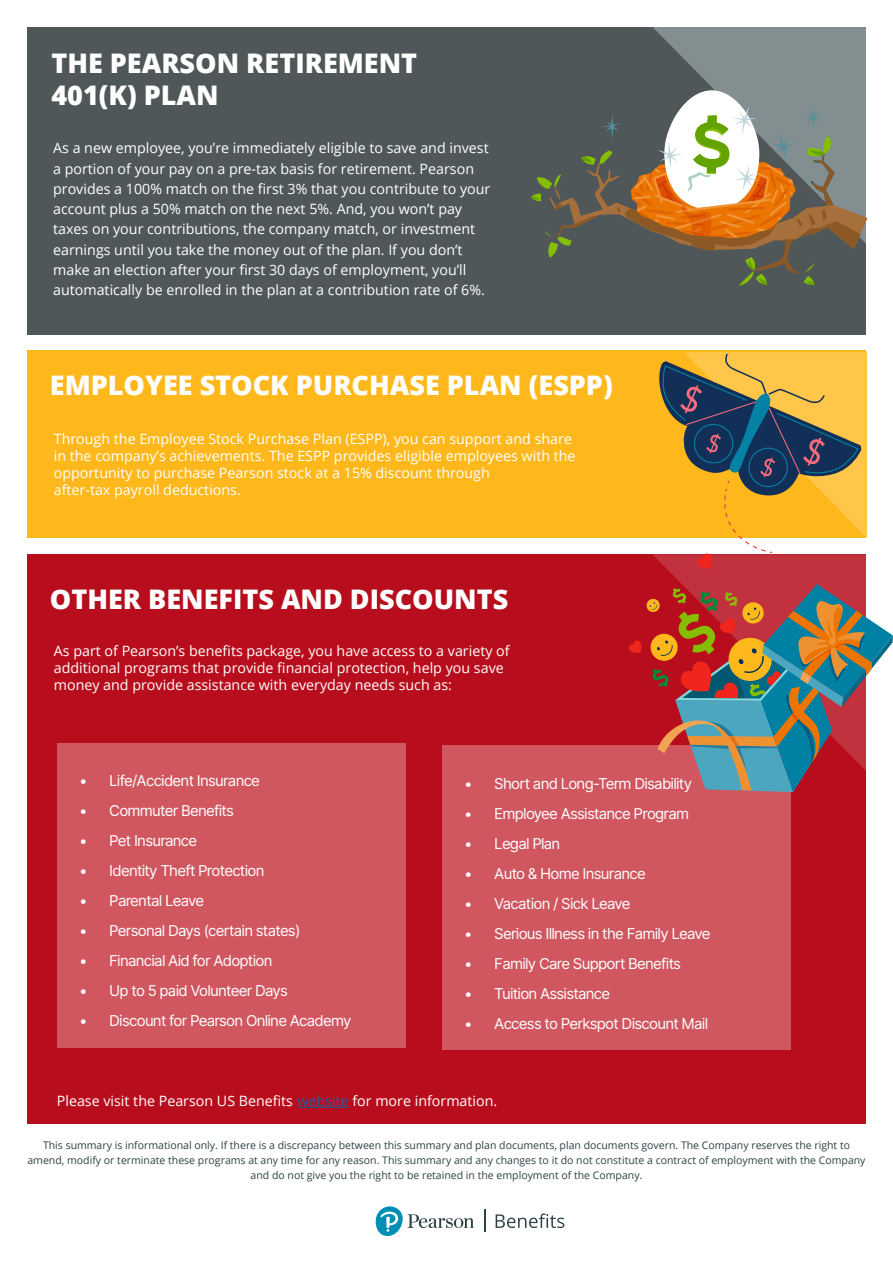
<style>
.page{position:relative;width:893px;height:1263px;background:#fff}
.page>*{position:absolute;margin:0;border:0;box-sizing:border-box;transform-origin:0 0}
.t1{font:800 27px/32.4px "Open Sans";color:#fff}
.t2{font:15px "Inter";letter-spacing:-.05em;color:#fff}
.t3{font:14.25px/20.2px "Open Sans";color:#fff}
.t4{font:10.5px/15px "Open Sans";color:#2d4245;text-align:center}
.s1{color:#215e9e}
</style>
<div class="page">
<div style="left:27px;top:351px;width:839px;height:187px;background:#ffb81c"></div>
<div style="left:27px;top:554px;width:839px;height:569px;background:#b80d1c"></div>
<div style="left:27px;top:27px;width:839px;height:308px;background:#505759"></div>
<svg style="left:653px;top:27px;width:213px;height:63px;background:#7a8586"></svg>
<svg style="left:484px;top:1210px;width:1px;height:22px"></svg>
<svg style="left:496px;top:1213px;width:68px;height:15px"></svg>
<svg style="left:375px;top:1206px;width:99px;height:30px"></svg>
<svg style="left:531px;top:90px;width:336px;height:196px"></svg>
<svg style="left:653px;top:554px;width:213px;height:30px;background:#c02d3a"></svg>
<div style="left:57px;top:743px;width:348px;height:305px;background:#d05660"></div>
<div style="left:442px;top:745px;width:348px;height:305px;background:#d05660"></div>
<svg style="left:629px;top:584px;width:264px;height:208px"></svg>
<hr style="left:297px;top:1107px;width:52px;height:1px;background:#215e9e">
<svg style="left:656px;top:352px;width:211px;height:217px"></svg>
<h1 class="t1" style="left:51px;top:45px;width:367px">THE PEARSON RETIREMENT<br>401(K) PLAN</h1>
<p class="t3" style="left:53px;top:138px;width:439px">As a new employee, you’re immediately eligible to save and invest a portion of your pay on a pre-tax basis for retirement. Pearson provides a 100% match on the first 3% that you contribute to your account plus a 50% match on the next 5%. And, you won’t pay taxes on your contributions, the company match, or investment earnings until you take the money out of the plan. If you don’t make an election after your first 30 days of employment, you’ll automatically be enrolled in the plan at a contribution rate of 6%.</p>
<h1 class="t1" style="left:50px;top:368px;width:564px">EMPLOYEE STOCK PURCHASE PLAN (ESPP)</h1>
<p class="t3" style="left:54px;top:430px;width:523px;line-height:17.1px">Through the Employee Stock Purchase Plan (ESPP), you can support and share in the company’s achievements. The ESPP provides eligible employees with the opportunity to purchase Pearson stock at a 15% discount through<br>after-tax payroll deductions.</p>
<h1 class="t1" style="left:50px;top:581px;width:460px">OTHER BENEFITS AND DISCOUNTS</h1>
<p class="t3" style="left:54px;top:642px;width:457px;line-height:17.1px">As part of Pearson’s benefits package, you have access to a variety of additional programs that provide financial protection, help you save money and provide assistance with everyday needs such as:</p>
<p class="t2" style="left:79px;top:769px;width:182px">• Life/Accident Insurance</p>
<p class="t2" style="left:79px;top:799px;width:156px">• Commuter Benefits</p>
<p class="t2" style="left:79px;top:829px;width:120px">• Pet Insurance</p>
<p class="t2" style="left:79px;top:859px;width:187px">• Identity Theft Protection</p>
<p class="t2" style="left:79px;top:889px;width:126px">• Parental Leave</p>
<p class="t2" style="left:79px;top:919px;width:223px">• Personal Days (certain states)</p>
<p class="t2" style="left:79px;top:949px;width:195px">• Financial Aid for Adoption</p>
<p class="t2" style="left:79px;top:979px;width:210px">• Up to 5 paid Volunteer Days</p>
<p class="t2" style="left:79px;top:1009px;width:274px">• Discount for Pearson Online Academy</p>
<p class="t2" style="left:464px;top:773px;width:229px">• Short and Long-Term Disability</p>
<p class="t2" style="left:464px;top:803px;width:226px">• Employee Assistance Program</p>
<p class="t2" style="left:464px;top:833px;width:98px">• Legal Plan</p>
<p class="t2" style="left:464px;top:863px;width:183px">• Auto &amp; Home Insurance</p>
<p class="t2" style="left:464px;top:893px;width:168px">• Vacation / Sick Leave</p>
<p class="t2" style="left:464px;top:923px;width:248px">• Serious Illness in the Family Leave</p>
<p class="t2" style="left:464px;top:953px;width:218px">• Family Care Support Benefits</p>
<p class="t2" style="left:464px;top:983px;width:148px">• Tuition Assistance</p>
<p class="t2" style="left:464px;top:1013px;width:245px">• Access to Perkspot Discount Mail</p>
<p class="t3" style="left:57px;top:1091px;width:442px">Please visit the Pearson US Benefits <span class="s1">website</span> for more information.</p>
<p class="t4" style="left:27px;top:1137px;width:840px">This summary is informational only. If there is a discrepancy between this summary and plan documents, plan documents govern. The Company reserves the right to amend, modify or terminate these programs at any time for any reason. This summary and any changes to it do not constitute a contract of employment with the Company and do not give you the right to be retained in the employment of the Company.</p>
</div>
